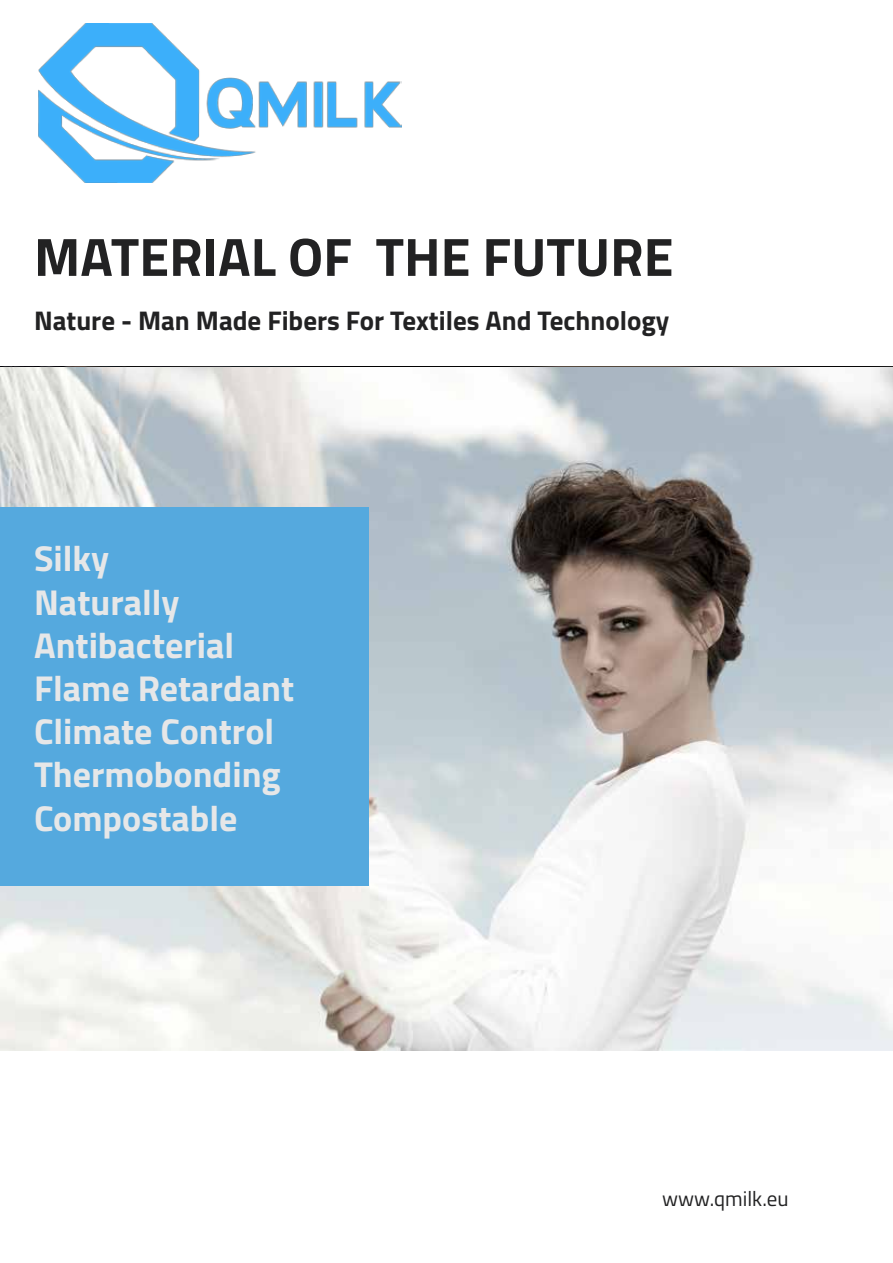
<style>
.page{position:relative;width:893px;height:1263px;background:#fff}
.page>*{position:absolute;margin:0;border:0;box-sizing:border-box;transform-origin:0 0}
.t1{font:700 54px "Titillium";color:#222223}
.t2{font:700 36px/43.2px "Titillium";color:#e6e7e8}
.t3{font:700 27px "Titillium";color:#222223}
.t4{font:21px "Titillium";color:#222223}
</style>
<div class="page">
<img style="left:0;top:367px;width:893px;height:683px">
<img style="left:38px;top:23px;width:364px;height:160px">
<div style="left:1px;top:508px;width:368px;height:378px;background:#55a9de"></div>
<h1 class="t1" style="left:34px;top:216px;width:641px">MATERIAL OF THE FUTURE</h1>
<p class="t3" style="left:34px;top:300px;width:637px">Nature - Man Made Fibers For Textiles And Technology</p>
<p class="t2" style="left:34px;top:535px;width:262px">Silky<br>Naturally<br>Antibacterial<br>Flame Retardant<br>Climate Control<br>Thermobonding<br>Compostable</p>
<p class="t4" style="left:662px;top:1184px;width:128px">www.qmilk.eu</p>
</div>
